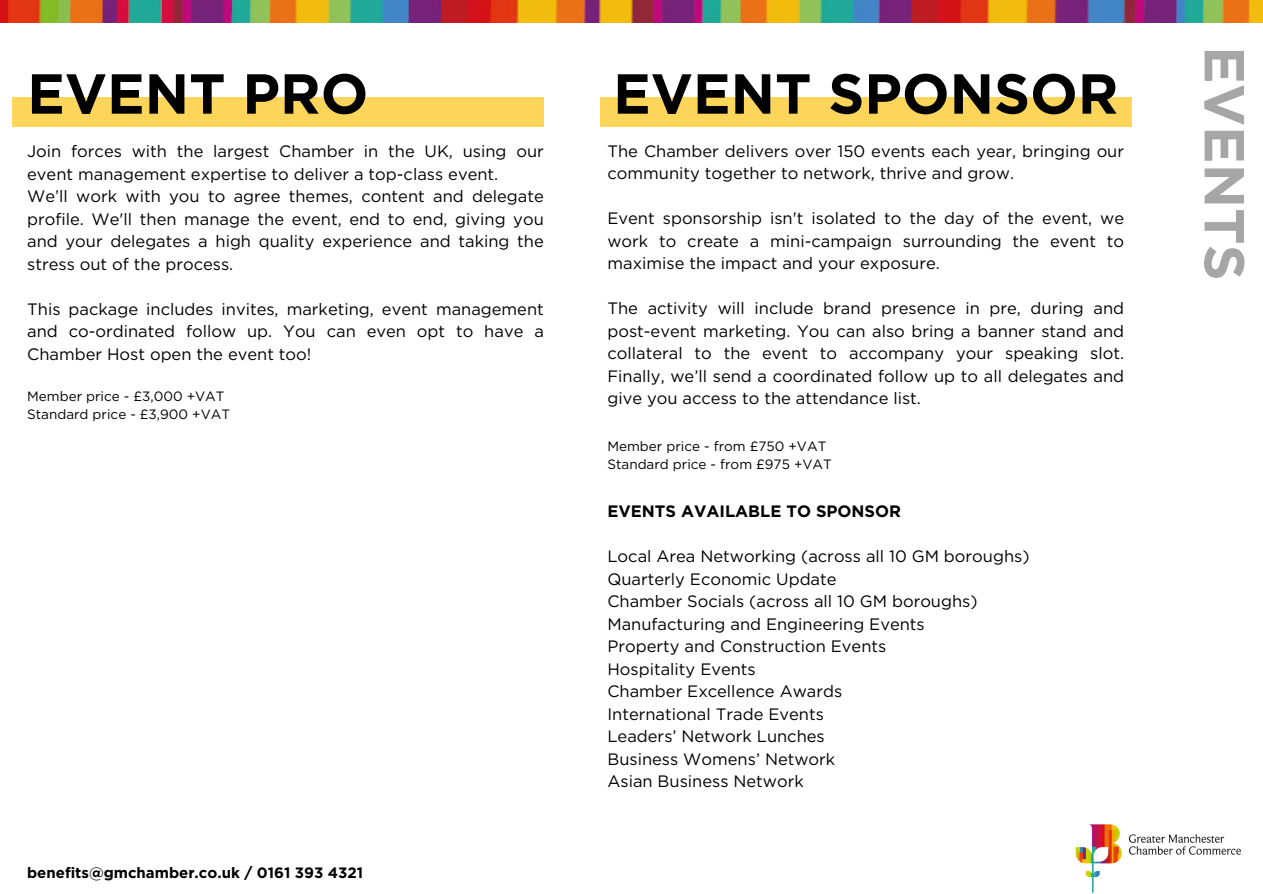
<style>
.page{position:relative;width:1263px;height:894px;background:#fff}
.page>*{position:absolute;margin:0;border:0;box-sizing:border-box;transform-origin:0 0}
.t1{font:700 56.25px "Gotham";color:#000}
.t2{font:700 56.25px "Gotham";color:#a6a6a6}
.t3{font:16.5px/22.5px "Gotham";color:#000;text-align:justify}
.t4{font:700 16.5px "Gotham";color:#000}
.t5{font:700 15px "Gotham";color:#000}
.t6{font:13.5px "Gotham";color:#000}
</style>
<div class="page">
<img style="left:0;top:0;width:1263px;height:22px">
<div style="left:600px;top:97px;width:531px;height:29px;background:#fdd55a"></div>
<div style="left:13px;top:97px;width:531px;height:29px;background:#fdd55a"></div>
<img style="left:1075px;top:824px;width:165px;height:68px">
<p class="t1" style="left:27px;top:69px;width:343px">EVENT PRO</p>
<p class="t3" style="left:27px;top:141px;width:518px">Join forces with the largest Chamber in the UK, using our event management expertise to deliver a top-class event.</p>
<p class="t3" style="left:27px;top:186px;width:518px">We’ll work with you to agree themes, content and delegate profile. We'll then manage the event, end to end, giving you and your delegates a high quality experience and taking the stress out of the process.</p>
<p class="t3" style="left:27px;top:298px;width:518px">This package includes invites, marketing, event management and co-ordinated follow up. You can even opt to have a Chamber Host open the event too!</p>
<p class="t6" style="left:27px;top:389px;width:199px">Member price - £3,000 +VAT</p>
<p class="t6" style="left:27px;top:407px;width:205px">Standard price - £3,900 +VAT</p>
<p class="t5" style="left:27px;top:866px;width:338px">benefits@gmchamber.co.uk / 0161 393 4321</p>
<p class="t1" style="left:613px;top:69px;width:507px">EVENT SPONSOR</p>
<p class="t3" style="left:607px;top:140px;width:518px">The Chamber delivers over 150 events each year, bringing our community together to network, thrive and grow.</p>
<p class="t3" style="left:607px;top:208px;width:518px">Event sponsorship isn't isolated to the day of the event, we work to create a mini-campaign surrounding the event to maximise the impact and your exposure.</p>
<p class="t3" style="left:607px;top:298px;width:518px">The activity will include brand presence in pre, during and post-event marketing. You can also bring a banner stand and collateral to the event to accompany your speaking slot.<br>Finally, we’ll send a coordinated follow up to all delegates and give you access to the attendance list.</p>
<p class="t6" style="left:607px;top:440px;width:220px">Member price - from £750 +VAT</p>
<p class="t6" style="left:607px;top:458px;width:226px">Standard price - from £975 +VAT</p>
<p class="t4" style="left:607px;top:503px;width:295px">EVENTS AVAILABLE TO SPONSOR</p>
<p class="t3" style="left:607px;top:545px;width:424px">Local Area Networking (across all 10 GM boroughs)</p>
<p class="t3" style="left:607px;top:568px;width:231px">Quarterly Economic Update</p>
<p class="t3" style="left:607px;top:590px;width:372px">Chamber Socials (across all 10 GM boroughs)</p>
<p class="t3" style="left:607px;top:613px;width:319px">Manufacturing and Engineering Events</p>
<p class="t3" style="left:607px;top:635px;width:280px">Property and Construction Events</p>
<p class="t3" style="left:607px;top:658px;width:150px">Hospitality Events</p>
<p class="t3" style="left:607px;top:680px;width:236px">Chamber Excellence Awards</p>
<p class="t3" style="left:607px;top:703px;width:218px">International Trade Events</p>
<p class="t3" style="left:607px;top:725px;width:219px">Leaders’ Network Lunches</p>
<p class="t3" style="left:607px;top:748px;width:229px">Business Womens’ Network</p>
<p class="t3" style="left:607px;top:770px;width:198px">Asian Business Network</p>
<p class="t2" style="left:1249px;top:46px;width:236px;rotate:90deg">EVENTS</p>
</div>
